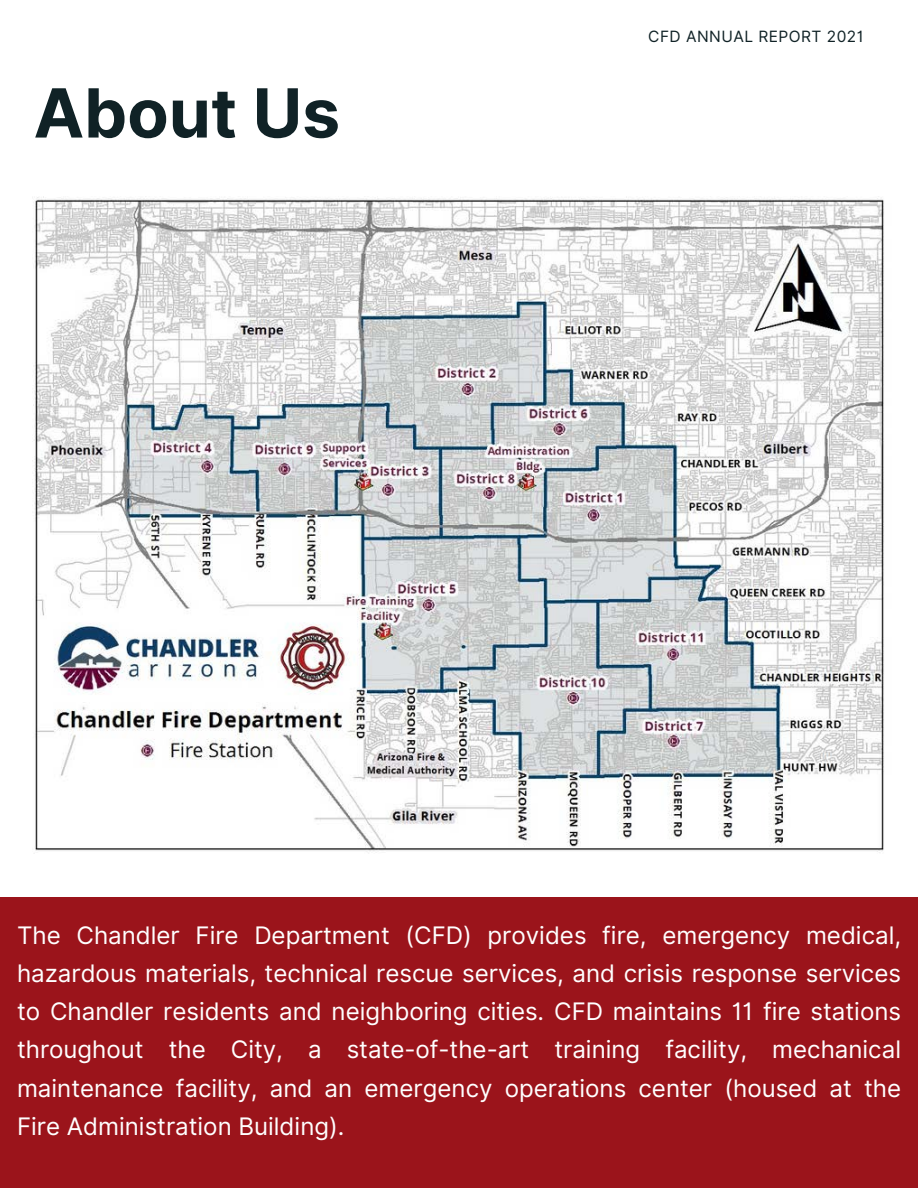
<style>
.page{position:relative;width:918px;height:1188px;background:#fff}
.page>*{position:absolute;margin:0;border:0;box-sizing:border-box;transform-origin:0 0}
.t1{font:700 67.8px "Inter";color:#102226}
.t2{font:24.15px/38.2px "Inter";color:#fff;text-align:justify}
.t3{font:15.6px "Inter";letter-spacing:.03em;color:#102226}
</style>
<div class="page">
<div style="left:0;top:897px;width:918px;height:291px;background:#9b141b"></div>
<img style="left:32px;top:196px;width:852px;height:658px">
<h1 class="t1" style="left:34px;top:72px;width:308px">About Us</h1>
<p class="t3" style="left:648px;top:27px;width:217px">CFD ANNUAL REPORT 2021</p>
<h2 class="t2" style="left:17px;top:916px;width:886px">The Chandler Fire Department (CFD) provides fire, emergency medical, hazardous materials, technical rescue services, and crisis response services to Chandler residents and neighboring cities. CFD maintains 11 fire stations throughout the City, a state-of-the-art training facility, mechanical maintenance facility, and an emergency operations center (housed at the Fire Administration Building).</h2>
</div>
